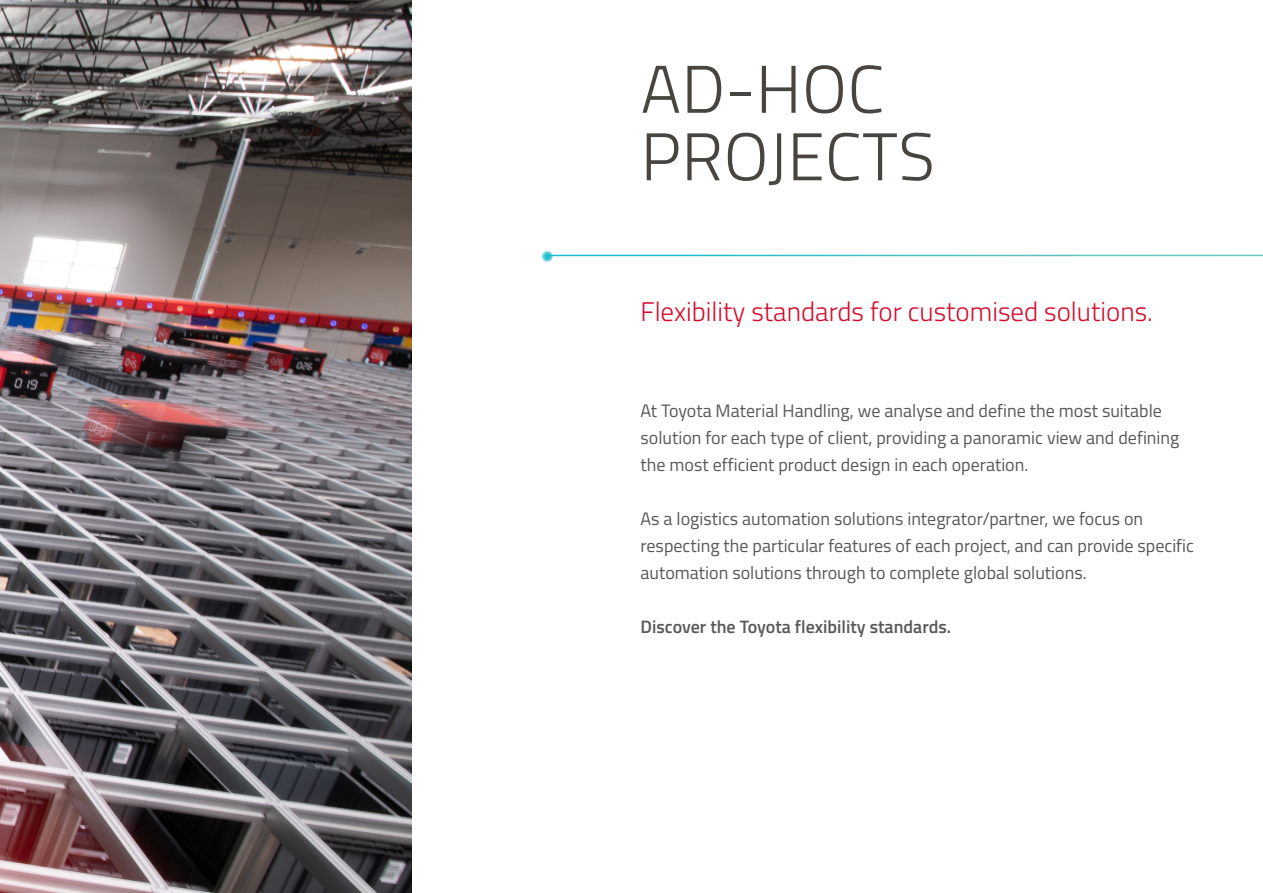
<style>
.page{position:relative;width:1263px;height:893px;background:#fff}
.page>*{position:absolute;margin:0;border:0;box-sizing:border-box;transform-origin:0 0}
.H2_Black_Left{font:300 67.5px/67.5px "Titillium";letter-spacing:.01em;color:#484440}
.H3_Red_Left{font:300 27px "Titillium";color:#d30d2b}
.Body_Black_Left{font:18px/27px "Titillium";color:#57585a}
.Body_Black_Left-2{font:600 18px "Titillium";color:#57585a}
</style>
<div class="page">
<img style="left:0;top:0;width:411px;height:893px">
<svg style="left:542px;top:251px;width:11px;height:11px"></svg>
<p class="H2_Black_Left" style="left:641px;top:52px;width:296px">AD-HOC<br>PROJECTS</p>
<p class="H3_Red_Left" style="left:640px;top:292px;width:514px">Flexibility standards for customised solutions.</p>
<p class="Body_Black_Left" style="left:640px;top:396px;width:540px">At Toyota Material Handling, we analyse and define the most suitable solution for each type of client, providing a panoramic view and defining the most efficient product design in each operation.</p>
<p class="Body_Black_Left" style="left:640px;top:504px;width:555px">As a logistics automation solutions integrator/partner, we focus on respecting the particular features of each project, and can provide specific automation solutions through to complete global solutions.</p>
<p class="Body_Black_Left-2" style="left:640px;top:613px;width:312px">Discover the Toyota flexibility standards.</p>
</div>
